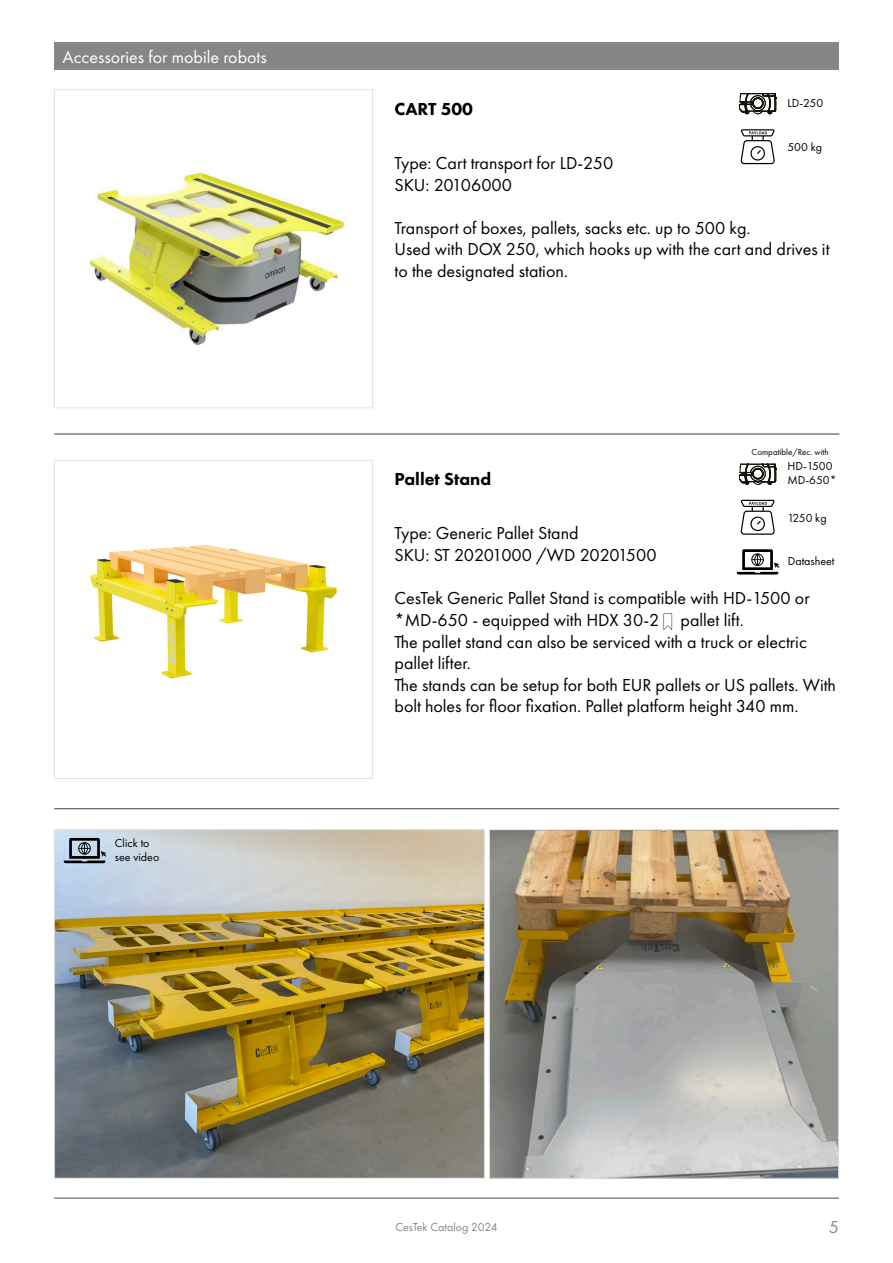
<style>
.page{position:relative;width:893px;height:1263px;background:#fff}
.page>*{position:absolute;margin:0;border:0;box-sizing:border-box;transform-origin:0 0}
.t1{font:18px/21.6px "Futura PT";color:#000}
.t2{font:18px "Futura PT";color:#fff}
.t3{font:18px "Futura PT";letter-spacing:-.025em;color:#000}
.t4{font:800 18px "Futura PT";color:#000}
.t5{font:18px "Futura PT";color:#868685}
.t6{font:12px/14.4px "Futura PT";color:#000}
.t7{font:12px "Futura PT";color:#868685}
.t8{font:9px "Futura PT";color:#000}
</style>
<div class="page">
<hr style="left:54px;top:1197px;width:785px;height:2px;background:#868685">
<img style="left:89px;top:171px;width:258px;height:174px">
<div style="left:54px;top:89px;width:319px;height:319px;border:1px solid #e0e2e2"></div>
<img style="left:90px;top:544px;width:247px;height:135px">
<div style="left:54px;top:460px;width:319px;height:319px;border:1px solid #e0e2e2"></div>
<svg style="left:664px;top:613px;width:8px;height:17px"></svg>
<div style="left:54px;top:43px;width:785px;height:27px;background:#868685"></div>
<hr style="left:54px;top:434px;width:785px;height:1px;background:#304055">
<hr style="left:54px;top:808px;width:785px;height:1px;background:#304055">
<svg style="left:739px;top:93px;width:38px;height:22px"></svg>
<svg style="left:739px;top:464px;width:38px;height:21px"></svg>
<svg style="left:741px;top:129px;width:34px;height:35px"></svg>
<svg style="left:741px;top:500px;width:34px;height:35px"></svg>
<svg style="left:737px;top:549px;width:42px;height:25px"></svg>
<img style="left:56px;top:831px;width:427px;height:345px">
<div style="left:54px;top:829px;width:431px;height:349px;border:1px solid #e0e2e2"></div>
<img style="left:491px;top:831px;width:346px;height:345px">
<div style="left:489px;top:829px;width:350px;height:349px;border:1px solid #e0e2e2"></div>
<svg style="left:64px;top:838px;width:42px;height:25px"></svg>
<p class="t2" style="left:63px;top:47px;width:206px">Accessories for mobile robots</p>
<p class="t6" style="left:115px;top:836px;width:46px">Click to see video</p>
<p class="t4" style="left:395px;top:97px;width:80px">CART 500</p>
<p class="t6" style="left:787px;top:95px;width:37px">LD-250</p>
<p class="t6" style="left:787px;top:140px;width:36px">500 kg</p>
<p class="t1" style="left:395px;top:152px;width:220px">Type: Cart transport for LD-250</p>
<p class="t1" style="left:395px;top:174px;width:119px">SKU: 20106000</p>
<p class="t1" style="left:395px;top:217px;width:358px">Transport of boxes, pallets, sacks etc. up to 500 kg.</p>
<p class="t1" style="left:395px;top:238px;width:436px">Used with DOX 250, which hooks up with the cart and drives it to the designated station.</p>
<p class="t4" style="left:395px;top:468px;width:98px">Pallet Stand</p>
<p class="t8" style="left:752px;top:447px;width:79px">Compatible/Rec. with</p>
<p class="t6" style="left:787px;top:459px;width:47px">HD-1500</p>
<p class="t6" style="left:787px;top:473px;width:51px">MD-650*</p>
<p class="t6" style="left:787px;top:511px;width:41px">1250 kg</p>
<p class="t1" style="left:395px;top:523px;width:186px">Type: Generic Pallet Stand</p>
<p class="t3" style="left:395px;top:544px;width:263px">SKU: ST 20201000 /WD 20201500</p>
<p class="t1" style="left:395px;top:587px;width:417px">CesTek Generic Pallet Stand is compatible with HD-1500 or *MD-650 - equipped with HDX 30-2 pallet lift.</p>
<p class="t1" style="left:395px;top:631px;width:414px">The pallet stand can also be serviced with a truck or electric pallet lifter.</p>
<p class="t1" style="left:395px;top:674px;width:443px">The stands can be setup for both EUR pallets or US pallets. With bolt holes for floor fixation. Pallet platform height 340 mm.</p>
<p class="t6" style="left:788px;top:554px;width:48px">Datasheet</p>
<p class="t7" style="left:395px;top:1220px;width:104px">CesTek Catalog 2024</p>
<p class="t5" style="left:829px;top:1216px;width:12px">5</p>
</div>
